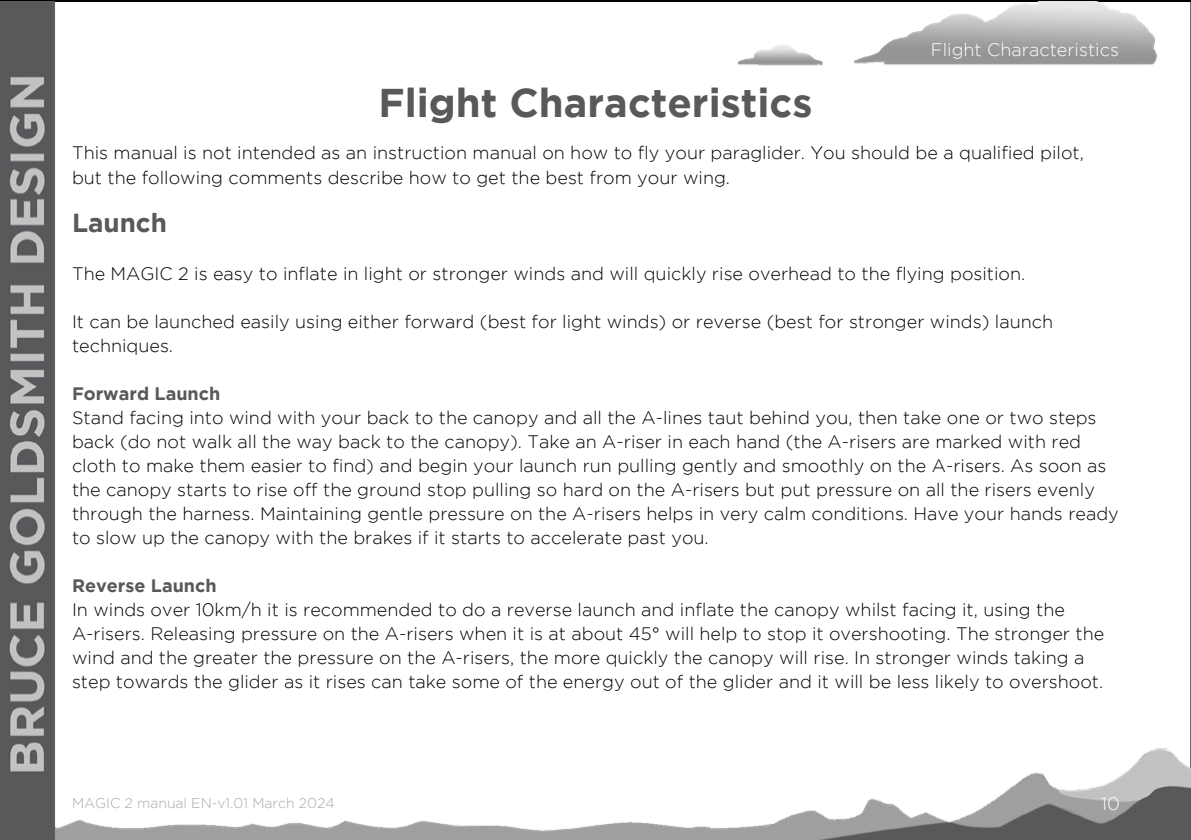
<style>
.page{position:relative;width:1191px;height:840px;background:#fff}
.page>*{position:absolute;margin:0;border:0;box-sizing:border-box;transform-origin:0 0}
.t1{font:700 40px "Gotham";color:#58595b}
.t2{font:700 26px "Gotham";color:#58595b}
.t3{font:300 18px/24px "Gotham";color:#000}
.t4{font:700 18px "Gotham";color:#58595b}
.t5{font:300 18px "Gotham";color:#fff}
.t6{font:300 14px "Gotham";color:#a7a9ac}
</style>
<div class="page">
<img style="left:0;top:1px;width:1191px;height:838px">
<p class="t5" style="left:931px;top:39px;width:189px">Flight Characteristics</p>
<h1 class="t1" style="left:378px;top:79px;width:435px">Flight Characteristics</h1>
<p class="t3" style="left:72px;top:141px;width:1013px">This manual is not intended as an instruction manual on how to fly your paraglider. You should be a qualified pilot, but the following comments describe how to get the best from your wing.</p>
<h2 class="t2" style="left:72px;top:207px;width:96px">Launch</h2>
<p class="t3" style="left:72px;top:261px;width:954px">The MAGIC 2 is easy to inflate in light or stronger winds and will quickly rise overhead to the flying position.</p>
<p class="t3" style="left:72px;top:309px;width:982px">It can be launched easily using either forward (best for light winds) or reverse (best for stronger winds) launch techniques.</p>
<p class="t4" style="left:72px;top:383px;width:150px">Forward Launch</p>
<p class="t3" style="left:72px;top:405px;width:1048px">Stand facing into wind with your back to the canopy and all the A-lines taut behind you, then take one or two steps back (do not walk all the way back to the canopy). Take an A-riser in each hand (the A-risers are marked with red cloth to make them easier to find) and begin your launch run pulling gently and smoothly on the A-risers. As soon as the canopy starts to rise off the ground stop pulling so hard on the A-risers but put pressure on all the risers evenly through the harness. Maintaining gentle pressure on the A-risers helps in very calm conditions. Have your hands ready to slow up the canopy with the brakes if it starts to accelerate past you.</p>
<p class="t4" style="left:72px;top:575px;width:146px">Reverse Launch</p>
<p class="t3" style="left:72px;top:597px;width:1033px">In winds over 10km/h it is recommended to do a reverse launch and inflate the canopy whilst facing it, using the A-risers. Releasing pressure on the A-risers when it is at about 45° will help to stop it overshooting. The stronger the wind and the greater the pressure on the A-risers, the more quickly the canopy will rise. In stronger winds taking a step towards the glider as it rises can take some of the energy out of the glider and it will be less likely to overshoot.</p>
<p class="t6" style="left:72px;top:795px;width:264px">MAGIC 2 manual EN-v1.01 March 2024</p>
<p class="t5" style="left:1101px;top:793px;width:20px">10</p>
</div>
